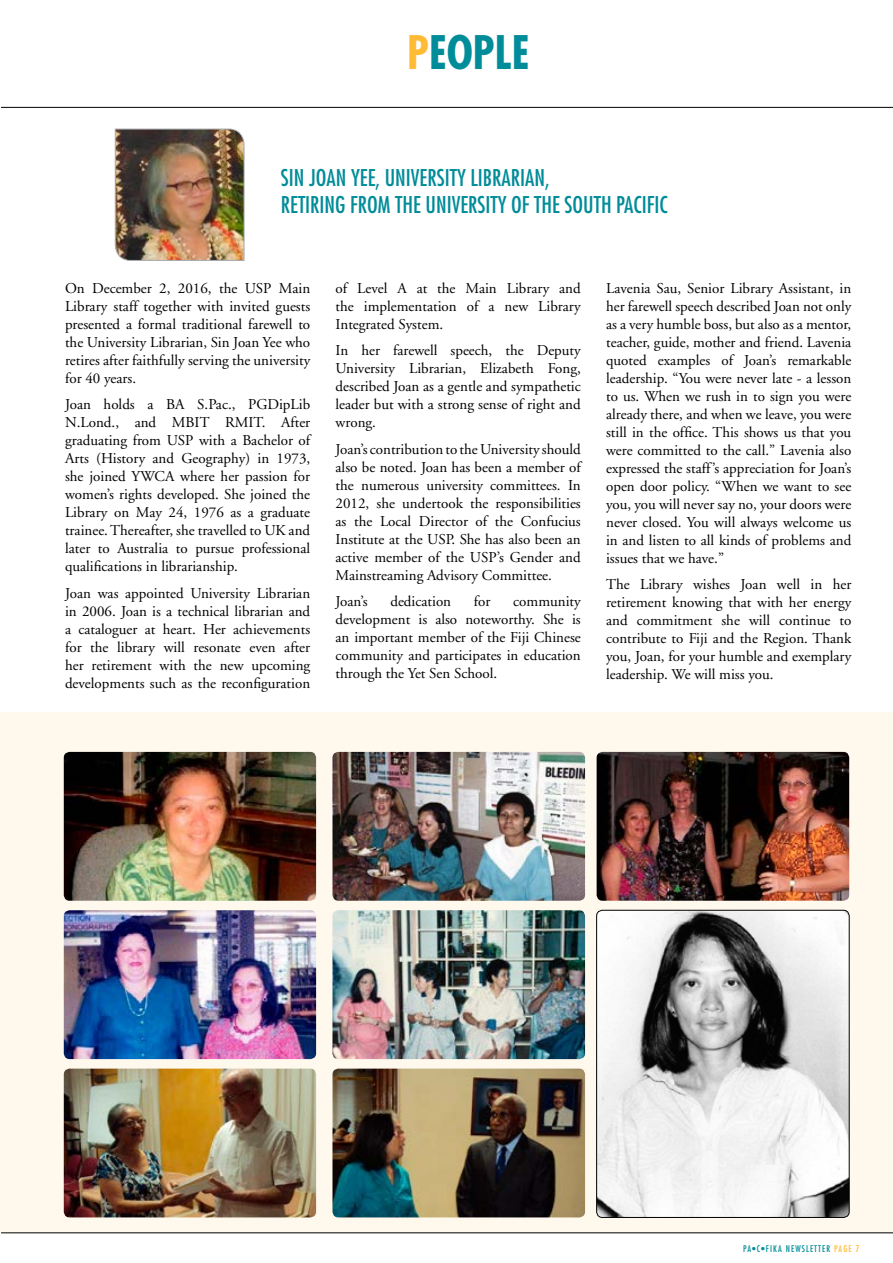
<style>
.page{position:relative;width:893px;height:1263px;background:#fff}
.page>*{position:absolute;margin:0;border:0;box-sizing:border-box;transform-origin:0 0}
.t1{font:700 condensed 45px "Futura";color:#008c99}
.t2{font:condensed 22.5px "Futura";color:#008c99}
.t3{font:15px/18px "Adobe Garamond";color:#000;text-align:justify}
.t4{font:condensed 9px "Futura";letter-spacing:.12em;color:#008c99}
.s1{color:#ffbb36}
</style>
<div class="page">
<div style="left:0;top:712px;width:893px;height:520px;background:#fff8ec"></div>
<hr style="left:1px;top:1232px;width:892px;height:1px;background:#000">
<hr style="left:1px;top:107px;width:892px;height:1px;background:#000">
<img style="left:114px;top:128px;width:131px;height:133px">
<img style="left:64px;top:752px;width:252px;height:149px">
<img style="left:64px;top:910px;width:252px;height:149px">
<img style="left:64px;top:1068px;width:252px;height:149px">
<img style="left:332px;top:752px;width:253px;height:149px">
<img style="left:332px;top:910px;width:253px;height:149px">
<img style="left:332px;top:1068px;width:253px;height:149px">
<img style="left:597px;top:752px;width:252px;height:149px">
<img style="left:597px;top:910px;width:252px;height:307px">
<div style="left:596px;top:910px;width:253px;height:307px;border:1px solid #000;border-radius:6px"></div>
<h1 class="t1" style="left:407px;top:23px;width:124px"><span class="s1">P</span>EOPLE</h1>
<h2 class="t2" style="left:281px;top:163px;width:147px">SIN JOAN YEE, UNIVERSIT</h2>
<h2 class="t2" style="left:457px;top:163px;width:45px">Y LIBRARIAN</h2>
<h2 class="t2" style="left:545px;top:163px;width:6px">,</h2>
<h2 class="t2" style="left:281px;top:190px;width:9px">RETIRING</h2>
<h2 class="t2" style="left:350px;top:190px;width:119px">FROM THE UNIVERSIT</h2>
<h2 class="t2" style="left:498px;top:190px;width:135px">Y OF THE SOUTH PACIFIC</h2>
<p class="t3" style="left:65px;top:279px;width:247px">On December 2, 2016, the USP Main Library staff together with invited guests presented a formal traditional farewell to the University Librarian, Sin Joan Yee who retires after faithfully serving the university for 40 years.</p>
<p class="t3" style="left:65px;top:396px;width:247px">Joan holds a BA S.Pac., PGDipLib N.Lond., and MBIT RMIT. After graduating from USP with a Bachelor of Arts (History and Geography) in 1973, she joined YWCA where her passion for women’s rights developed. She joined the Library on May 24, 1976 as a graduate trainee. Thereafter, she travelled to UK and later to Australia to pursue professional qualifications in librarianship.</p>
<p class="t3" style="left:65px;top:584px;width:247px">Joan was appointed University Librarian in 2006. Joan is a technical librarian and a cataloguer at heart. Her achievements for the library will resonate even after her retirement with the new upcoming developments such as the reconfiguration</p>
<p class="t3" style="left:336px;top:279px;width:247px">of Level A at the Main Library and the implementation of a new Library Integrated System.</p>
<p class="t3" style="left:336px;top:342px;width:247px">In her farewell speech, the Deputy University Librarian, Elizabeth Fong, described Joan as a gentle and sympathetic leader but with a strong sense of right and wrong.</p>
<p class="t3" style="left:336px;top:440px;width:247px">Joan’s contribution to the University should also be noted. Joan has been a member of the numerous university committees. In 2012, she undertook the responsibilities as the Local Director of the Confucius Institute at the USP. She has also been an active member of the USP’s Gender and Mainstreaming Advisory Committee.</p>
<p class="t3" style="left:336px;top:593px;width:34px">Joan’s</p>
<p class="t3" style="left:390px;top:593px;width:62px">dedication</p>
<p class="t3" style="left:474px;top:593px;width:18px">for</p>
<p class="t3" style="left:336px;top:593px;width:247px;text-indent:178px">community development is also noteworthy. She is an important member of the Fiji Chinese community and participates in education through the Yet Sen School.</p>
<p class="t3" style="left:606px;top:279px;width:247px">Lavenia Sau, Senior Library Assistant, in her farewell speech described Joan not only as a very humble boss, but also as a mentor, teacher, guide, mother and friend. Lavenia quoted examples of Joan’s remarkable leadership. “You were never late - a lesson to us. When we rush in to sign you were already there, and when we leave, you were still in the office. This shows us that you were committed to the call.” Lavenia also expressed the staff’s appreciation for Joan’s open door policy. “When we want to see you, you will never say no, your doors were never closed. You will always welcome us in and listen to all kinds of problems and issues that we have.”</p>
<p class="t3" style="left:606px;top:576px;width:247px">The Library wishes Joan well in her retirement knowing that with her energy and commitment she will continue to contribute to Fiji and the Region. Thank you, Joan, for your humble and exemplary leadership. We will miss you.</p>
<p class="t4" style="left:743px;top:1243px;width:118px">PA•C•FIKA NEWSLETTER <span class="s1">PAGE 7</span></p>
</div>
